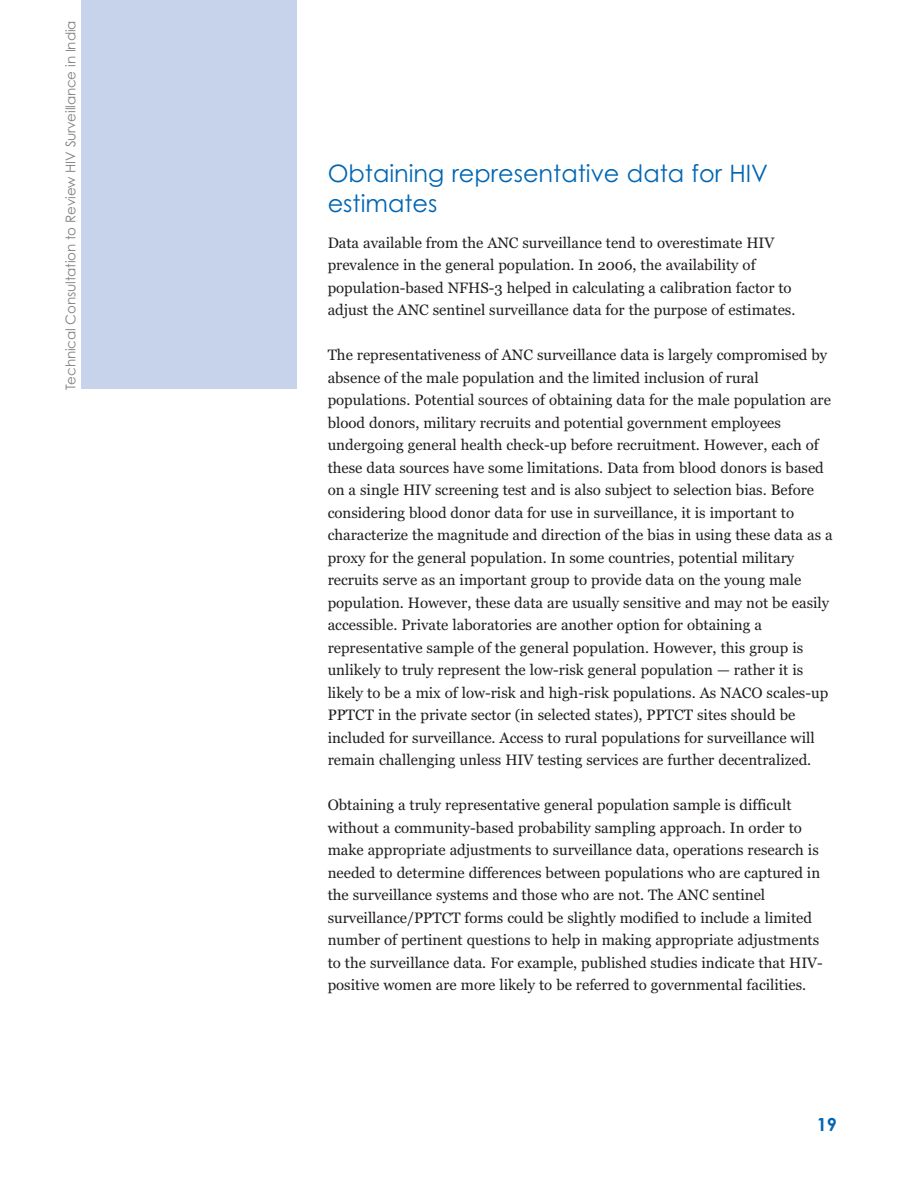
<style>
.page{position:relative;width:918px;height:1188px;background:#fff}
.page>*{position:absolute;margin:0;border:0;box-sizing:border-box;transform-origin:0 0}
.t1{font:24px/30px "Century Gothic";color:#0066b3}
.t2{font:700 18px "Century Gothic";color:#0066b3}
.t3{font:15px/22.5px "Georgia";color:#231f20}
.t4{font:13.5px "Century Gothic";letter-spacing:-.01em;color:#808285}
</style>
<div class="page">
<div style="left:81px;top:0;width:216px;height:389px;background:#c7d2eb"></div>
<p class="t4" style="left:66px;top:390px;width:371px;rotate:-90deg">Technical Consultation to Review HIV Surveillance in India</p>
<h1 class="t1" style="left:328px;top:160px;width:442px">Obtaining representative data for HIV estimates</h1>
<p class="t3" style="left:328px;top:232px;width:469px">Data available from the ANC surveillance tend to overestimate HIV prevalence in the general population. In 2006, the availability of population-based NFHS-3 helped in calculating a calibration factor to adjust the ANC sentinel surveillance data for the purpose of estimates.</p>
<p class="t3" style="left:328px;top:345px;width:507px">The representativeness of ANC surveillance data is largely compromised by absence of the male population and the limited inclusion of rural populations. Potential sources of obtaining data for the male population are blood donors, military recruits and potential government employees undergoing general health check-up before recruitment. However, each of these data sources have some limitations. Data from blood donors is based on a single HIV screening test and is also subject to selection bias. Before considering blood donor data for use in surveillance, it is important to characterize the magnitude and direction of the bias in using these data as a proxy for the general population. In some countries, potential military recruits serve as an important group to provide data on the young male population. However, these data are usually sensitive and may not be easily accessible. Private laboratories are another option for obtaining a representative sample of the general population. However, this group is unlikely to truly represent the low-risk general population — rather it is likely to be a mix of low-risk and high-risk populations. As NACO scales-up PPTCT in the private sector (in selected states), PPTCT sites should be included for surveillance. Access to rural populations for surveillance will remain challenging unless HIV testing services are further decentralized.</p>
<p class="t3" style="left:328px;top:795px;width:497px">Obtaining a truly representative general population sample is difficult without a community-based probability sampling approach. In order to make appropriate adjustments to surveillance data, operations research is needed to determine differences between populations who are captured in the surveillance systems and those who are not. The ANC sentinel surveillance/PPTCT forms could be slightly modified to include a limited number of pertinent questions to help in making appropriate adjustments to the surveillance data. For example, published studies indicate that HIV&shy;positive women are more likely to be referred to governmental facilities.</p>
<p class="t2" style="left:817px;top:1117px;width:22px">19</p>
</div>
